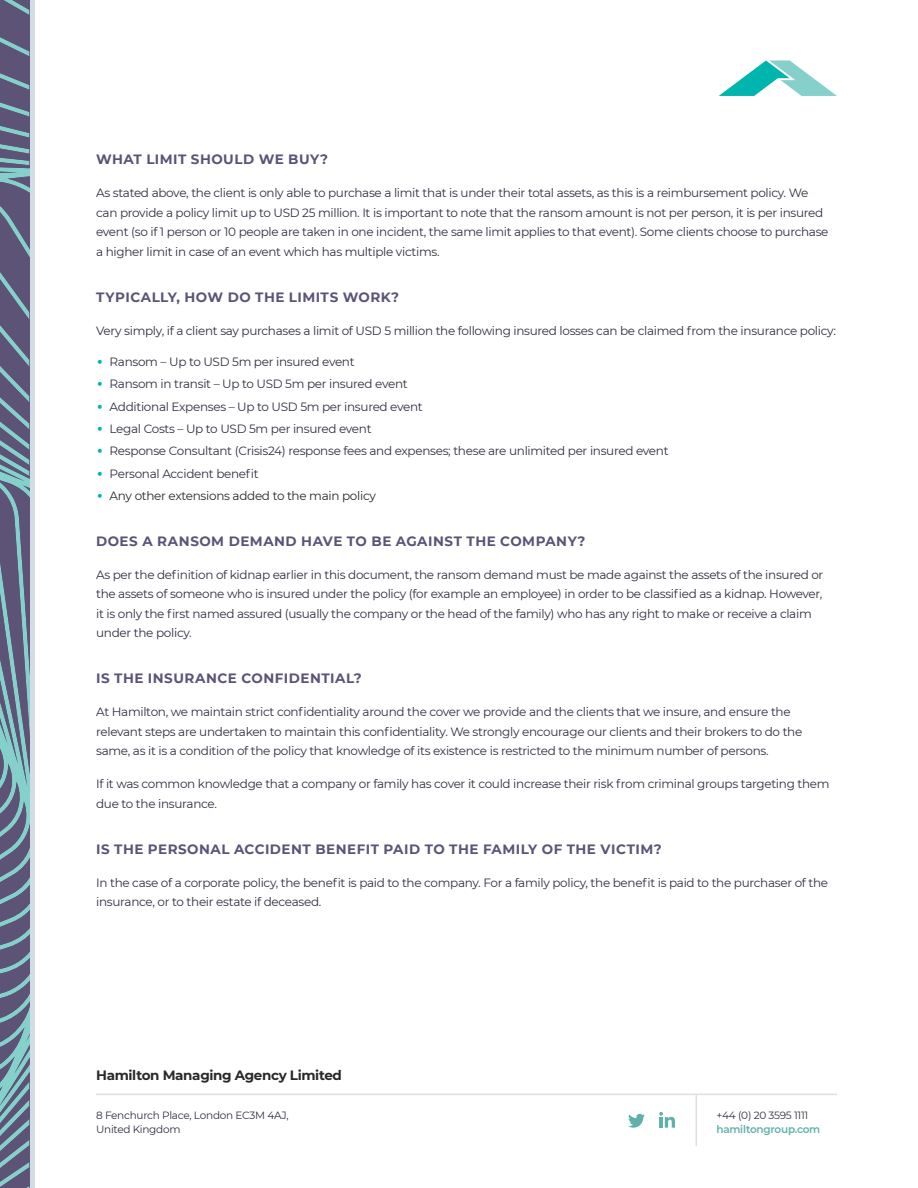
<style>
.page{position:relative;width:918px;height:1188px;background:#fff}
.page>*{position:absolute;margin:0;border:0;box-sizing:border-box;transform-origin:0 0}
.t1{font:700 13.5px "Montserrat";letter-spacing:.035em;color:#5c5377}
.t2{font:700 13.5px "Montserrat";letter-spacing:-.025em;color:#29292b}
.t3{font:12px/19.5px "Montserrat";letter-spacing:-.025em;color:#312f40}
.t4{font:12px "Montserrat";letter-spacing:-.025em;color:#252a2d}
.t5{font:10.5px/13.5px "Montserrat";letter-spacing:-.025em;color:#312f40}
.t6{font:600 10.5px "Montserrat";letter-spacing:-.025em;color:#60b0ac}
.s1{font-size:25.5px;color:#00b5ad}
</style>
<div class="page">
<svg style="left:719px;top:60px;width:118px;height:36px"></svg>
<hr style="left:96px;top:1094px;width:741px;height:1px;background:#dedee6">
<hr style="left:696px;top:1095px;width:1px;height:51px;background:#dedee6">
<svg style="left:628px;top:1114px;width:17px;height:14px"></svg>
<svg style="left:659px;top:1112px;width:16px;height:16px"></svg>
<div style="left:29px;top:0;width:6px;height:1188px;background:#d3dce5"></div>
<svg style="left:0;top:0;width:29px;height:1188px;background:#67758e"></svg>
<p class="t1" style="left:96px;top:150px;width:233px">WHAT LIMIT SHOULD WE BUY?</p>
<p class="t3" style="left:96px;top:183px;width:734px">As stated above, the client is only able to purchase a limit that is under their total assets, as this is a reimbursement policy. We can provide a policy limit up to USD 25 million. It is important to note that the ransom amount is not per person, it is per insured event (so if 1 person or 10 people are taken in one incident, the same limit applies to that event). Some clients choose to purchase a higher limit in case of an event which has multiple victims.</p>
<p class="t1" style="left:96px;top:287px;width:305px">TYPICALLY, HOW DO THE LIMITS WORK?</p>
<p class="t3" style="left:96px;top:320px;width:741px">Very simply, if a client say purchases a limit of USD 5 million the following insured losses can be claimed from the insurance policy:</p>
<p class="t3" style="left:96px;top:352px;width:260px"><span class="s1">•</span> Ransom – Up to USD 5m per insured event</p>
<p class="t3" style="left:96px;top:374px;width:313px"><span class="s1">•</span> Ransom in transit – Up to USD 5m per insured event</p>
<p class="t3" style="left:96px;top:396px;width:328px"><span class="s1">•</span> Additional Expenses – Up to USD 5m per insured event</p>
<p class="t3" style="left:96px;top:419px;width:277px"><span class="s1">•</span> Legal Costs – Up to USD 5m per insured event</p>
<p class="t3" style="left:96px;top:441px;width:574px"><span class="s1">•</span> Response Consultant (Crisis24) response fees and expenses; these are unlimited per insured event</p>
<p class="t3" style="left:96px;top:463px;width:164px"><span class="s1">•</span> Personal Accident benefit</p>
<p class="t4" style="left:96px;top:488px;width:281px"><span class="s1">•</span> Any other extensions added to the main policy</p>
<p class="t1" style="left:96px;top:531px;width:491px">DOES A RANSOM DEMAND HAVE TO BE AGAINST THE COMPANY?</p>
<p class="t3" style="left:96px;top:565px;width:729px">As per the definition of kidnap earlier in this document, the ransom demand must be made against the assets of the insured or the assets of someone who is insured under the policy (for example an employee) in order to be classified as a kidnap. However, it is only the first named assured (usually the company or the head of the family) who has any right to make or receive a claim under the policy.</p>
<p class="t1" style="left:96px;top:669px;width:267px">IS THE INSURANCE CONFIDENTIAL?</p>
<p class="t3" style="left:96px;top:702px;width:708px">At Hamilton, we maintain strict confidentiality around the cover we provide and the clients that we insure, and ensure the relevant steps are undertaken to maintain this confidentiality. We strongly encourage our clients and their brokers to do the same, as it is a condition of the policy that knowledge of its existence is restricted to the minimum number of persons.</p>
<p class="t3" style="left:96px;top:774px;width:735px">If it was common knowledge that a company or family has cover it could increase their risk from criminal groups targeting them due to the insurance.</p>
<p class="t1" style="left:96px;top:839px;width:567px">IS THE PERSONAL ACCIDENT BENEFIT PAID TO THE FAMILY OF THE VICTIM?</p>
<p class="t3" style="left:96px;top:872px;width:734px">In the case of a corporate policy, the benefit is paid to the company. For a family policy, the benefit is paid to the purchaser of the insurance, or to their estate if deceased.</p>
<p class="t2" style="left:96px;top:1065px;width:247px">Hamilton Managing Agency Limited</p>
<p class="t5" style="left:96px;top:1108px;width:194px">8 Fenchurch Place, London EC3M 4AJ,<br>United Kingdom</p>
<p class="t5" style="left:716px;top:1108px;width:94px">+44 (0) 20 3595 1111</p>
<p class="t6" style="left:716px;top:1121px;width:105px">hamiltongroup.com</p>
</div>
